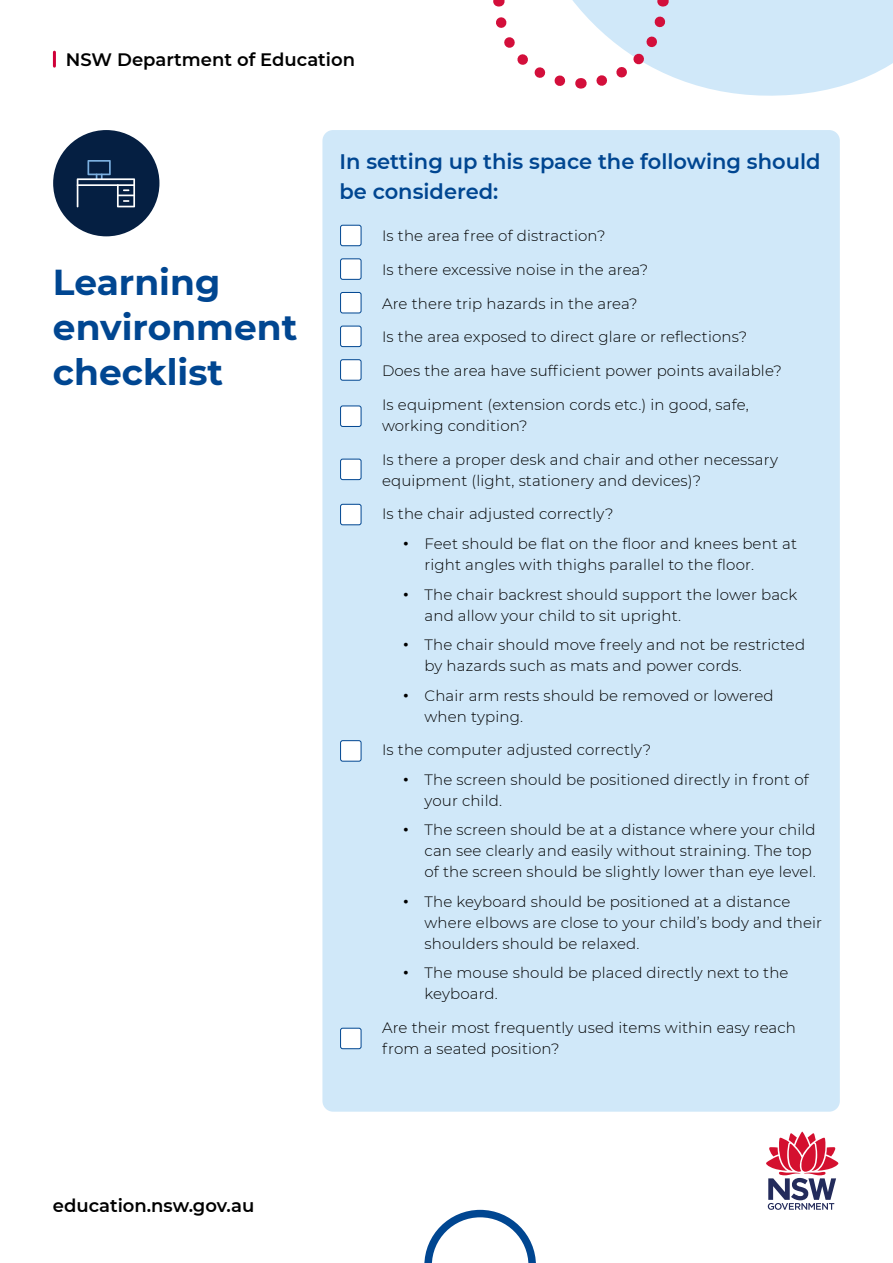
<style>
.page{position:relative;width:893px;height:1263px;background:#fff}
.page>*{position:absolute;margin:0;border:0;box-sizing:border-box;transform-origin:0 0}
.Cover_Heading{font:700 36px/45px "Montserrat";color:#004691}
.Body_Heading{font:600 21px/30px "Montserrat";color:#004691}
.t1{font:600 18px "Montserrat";color:#000}
.Body_Bullets_-_Check{font:300 15px/21px "Montserrat";letter-spacing:.01em;color:#000}
.s1{font-weight:700}
</style>
<div class="page">
<hr style="left:53px;top:52px;width:3px;height:14px;background:#cf0038">
<svg style="left:766px;top:1131px;width:73px;height:79px"></svg>
<svg style="left:424px;top:1210px;width:112px;height:53px"></svg>
<div style="left:322px;top:130px;width:518px;height:982px;background:#d0e8f9;border-radius:11px"></div>
<div style="left:341px;top:225px;width:20px;height:21px;background:#fff;border-radius:2px"></div>
<div style="left:340px;top:225px;width:21px;height:21px;border:1px solid #004691;border-radius:2px"></div>
<div style="left:341px;top:259px;width:20px;height:20px;background:#fff;border-radius:2px"></div>
<div style="left:340px;top:258px;width:21px;height:22px;border:1px solid #004691;border-radius:2px"></div>
<div style="left:341px;top:292px;width:20px;height:21px;background:#fff;border-radius:2px"></div>
<div style="left:340px;top:292px;width:21px;height:21px;border:1px solid #004691;border-radius:2px"></div>
<div style="left:341px;top:326px;width:20px;height:21px;background:#fff;border-radius:2px"></div>
<div style="left:340px;top:326px;width:21px;height:21px;border:1px solid #004691;border-radius:2px"></div>
<div style="left:341px;top:360px;width:20px;height:20px;background:#fff;border-radius:2px"></div>
<div style="left:340px;top:359px;width:21px;height:22px;border:1px solid #004691;border-radius:2px"></div>
<div style="left:341px;top:406px;width:20px;height:20px;background:#fff;border-radius:2px"></div>
<div style="left:340px;top:406px;width:21px;height:21px;border:1px solid #004691;border-radius:2px"></div>
<div style="left:341px;top:459px;width:20px;height:21px;background:#fff;border-radius:2px"></div>
<div style="left:340px;top:459px;width:21px;height:21px;border:1px solid #004691;border-radius:2px"></div>
<div style="left:341px;top:504px;width:20px;height:21px;background:#fff;border-radius:2px"></div>
<div style="left:340px;top:504px;width:21px;height:21px;border:1px solid #004691;border-radius:2px"></div>
<div style="left:341px;top:741px;width:20px;height:20px;background:#fff;border-radius:2px"></div>
<div style="left:340px;top:740px;width:21px;height:21px;border:1px solid #004691;border-radius:2px"></div>
<div style="left:341px;top:1028px;width:20px;height:21px;background:#fff;border-radius:2px"></div>
<div style="left:340px;top:1028px;width:21px;height:21px;border:1px solid #004691;border-radius:2px"></div>
<div style="left:53px;top:130px;width:106px;height:106px;background:#051f42;border-radius:50%"></div>
<svg style="left:77px;top:160px;width:58px;height:47px"></svg>
<svg style="left:581px;top:0;width:312px;height:96px;background:#d5eaf9"></svg>
<svg style="left:493px;top:0;width:88px;height:89px"></svg>
<svg style="left:589px;top:0;width:85px;height:93px"></svg>
<p class="t1" style="left:66px;top:47px;width:291px">NSW Department of Education</p>
<h1 class="Cover_Heading" style="left:53px;top:258px;width:246px">Learning environment checklist</h1>
<h3 class="Body_Heading" style="left:339px;top:145px;width:483px">In setting up this space the following should be considered:</h3>
<p class="Body_Bullets_-_Check" style="left:382px;top:225px;width:225px">Is the area free of distraction?</p>
<p class="Body_Bullets_-_Check" style="left:382px;top:259px;width:268px">Is there excessive noise in the area?</p>
<p class="Body_Bullets_-_Check" style="left:382px;top:292px;width:257px">Are there trip hazards in the area?</p>
<p class="Body_Bullets_-_Check" style="left:382px;top:326px;width:367px">Is the area exposed to direct glare or reflections?</p>
<p class="Body_Bullets_-_Check" style="left:382px;top:360px;width:401px">Does the area have sufficient power points available?</p>
<p class="Body_Bullets_-_Check" style="left:382px;top:394px;width:368px">Is equipment (extension cords etc.) in good, safe, working condition?</p>
<p class="Body_Bullets_-_Check" style="left:382px;top:448px;width:397px">Is there a proper desk and chair and other necessary equipment (light, stationery and devices)?</p>
<p class="Body_Bullets_-_Check" style="left:382px;top:503px;width:233px">Is the chair adjusted correctly?</p>
<p class="Body_Bullets_-_Check" style="left:424px;top:533px;width:374px;text-indent:-21px"><span class="s1">ٚ</span> Feet should be flat on the floor and knees bent at right angles with thighs parallel to the floor.</p>
<p class="Body_Bullets_-_Check" style="left:424px;top:583px;width:374px;text-indent:-21px"><span class="s1">ٚ</span> The chair backrest should support the lower back and allow your child to sit upright.</p>
<p class="Body_Bullets_-_Check" style="left:424px;top:634px;width:382px;text-indent:-21px"><span class="s1">ٚ</span> The chair should move freely and not be restricted by hazards such as mats and power cords.</p>
<p class="Body_Bullets_-_Check" style="left:424px;top:684px;width:351px;text-indent:-21px"><span class="s1">ٚ</span> Chair arm rests should be removed or lowered when typing.</p>
<p class="Body_Bullets_-_Check" style="left:382px;top:739px;width:271px">Is the computer adjusted correctly?</p>
<p class="Body_Bullets_-_Check" style="left:424px;top:768px;width:386px;text-indent:-21px"><span class="s1">ٚ</span> The screen should be positioned directly in front of your child.</p>
<p class="Body_Bullets_-_Check" style="left:424px;top:819px;width:393px;text-indent:-21px"><span class="s1">ٚ</span> The screen should be at a distance where your child can see clearly and easily without straining. The top of the screen should be slightly lower than eye level.</p>
<p class="Body_Bullets_-_Check" style="left:424px;top:890px;width:399px;text-indent:-21px"><span class="s1">ٚ</span> The keyboard should be positioned at a distance where elbows are close to your child’s body and their shoulders should be relaxed.</p>
<p class="Body_Bullets_-_Check" style="left:424px;top:962px;width:366px;text-indent:-21px"><span class="s1">ٚ</span> The mouse should be placed directly next to the keyboard.</p>
<p class="Body_Bullets_-_Check" style="left:382px;top:1017px;width:415px">Are their most frequently used items within easy reach from a seated position?</p>
<p class="t1" style="left:53px;top:1193px;width:203px">education.nsw.gov.au</p>
</div>
